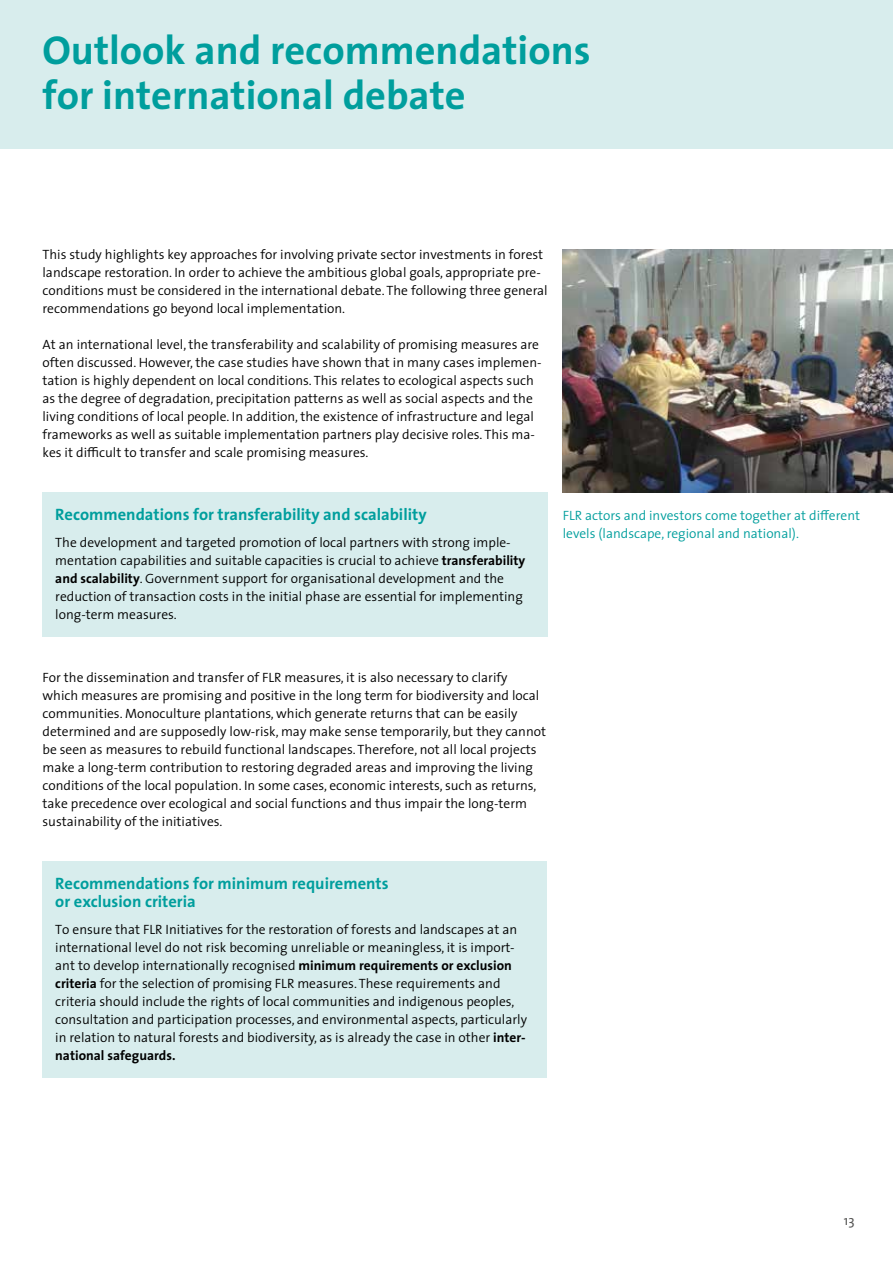
<style>
.page{position:relative;width:893px;height:1263px;background:#fff}
.page>*{position:absolute;margin:0;border:0;box-sizing:border-box;transform-origin:0 0}
.t1{font:700 40.5px/45px "The Sans";color:#009e9d}
.t2{font:700 16.5px/18px "The Sans";color:#009e9d}
.t3{font:300 13.5px/18px "The Sans";color:#000}
.t4{font:300 13.5px/18px "The Sans";color:#009e9d}
.t5{font:13.5px "The Sans";color:#575756}
.s1{font-weight:700}
</style>
<div class="page">
<img style="left:563px;top:250px;width:330px;height:243px">
<div style="left:0;top:0;width:893px;height:149px;background:#d8eded"></div>
<div style="left:43px;top:862px;width:504px;height:216px;background:#d8eded"></div>
<div style="left:43px;top:493px;width:505px;height:144px;background:#d8eded"></div>
<h1 class="t1" style="left:43px;top:27px;width:550px">Outlook and recommendations for international debate</h1>
<p class="t3" style="left:43px;top:245px;width:507px">This study highlights key approaches for involving private sector investments in forest landscape restoration. In order to achieve the ambitious global goals, appropriate pre&shy;conditions must be considered in the international debate. The following three general recommendations go beyond local implementation.</p>
<p class="t3" style="left:43px;top:335px;width:501px">At an international level, the transferability and scalability of promising measures are often discussed. However, the case studies have shown that in many cases implemen&shy;tation is highly dependent on local conditions. This relates to ecological aspects such as the degree of degradation, precipitation patterns as well as social aspects and the living conditions of local people. In addition, the existence of infrastructure and legal frameworks as well as suitable implementation partners play decisive roles. This ma&shy;kes it difficult to transfer and scale promising measures.</p>
<p class="t2" style="left:55px;top:505px;width:373px">Recommendations for transferability and scalability</p>
<p class="t3" style="left:55px;top:533px;width:472px">The development and targeted promotion of local partners with strong imple&shy;mentation capabilities and suitable capacities is crucial to achieve <span class="s1">transferability and scalability</span>. Government support for organisational development and the reduction of transaction costs in the initial phase are essential for implementing long-term measures.</p>
<p class="t4" style="left:563px;top:506px;width:299px">FLR actors and investors come together at different levels (landscape, regional and national).</p>
<p class="t3" style="left:43px;top:667px;width:505px">For the dissemination and transfer of FLR measures, it is also necessary to clarify which measures are promising and positive in the long term for biodiversity and local communities. Monoculture plantations, which generate returns that can be easily determined and are supposedly low-risk, may make sense temporarily, but they cannot be seen as measures to rebuild functional landscapes. Therefore, not all local projects make a long-term contribution to restoring degraded areas and improving the living conditions of the local population. In some cases, economic interests, such as returns, take precedence over ecological and social functions and thus impair the long-term sustainability of the initiatives.</p>
<p class="t2" style="left:55px;top:874px;width:335px">Recommendations for minimum requirements or exclusion criteria</p>
<p class="t3" style="left:55px;top:920px;width:473px">To ensure that FLR Initiatives for the restoration of forests and landscapes at an international level do not risk becoming unreliable or meaningless, it is import&shy;ant to develop internationally recognised <span class="s1">minimum requirements or exclusion criteria</span> for the selection of promising FLR measures. These requirements and criteria should include the rights of local communities and indigenous peoples, consultation and participation processes, and environmental aspects, particularly in relation to natural forests and biodiversity, as is already the case in other <span class="s1">inter&shy;national safeguards.</span></p>
<p class="t5" style="left:844px;top:1209px;width:12px">13</p>
</div>
